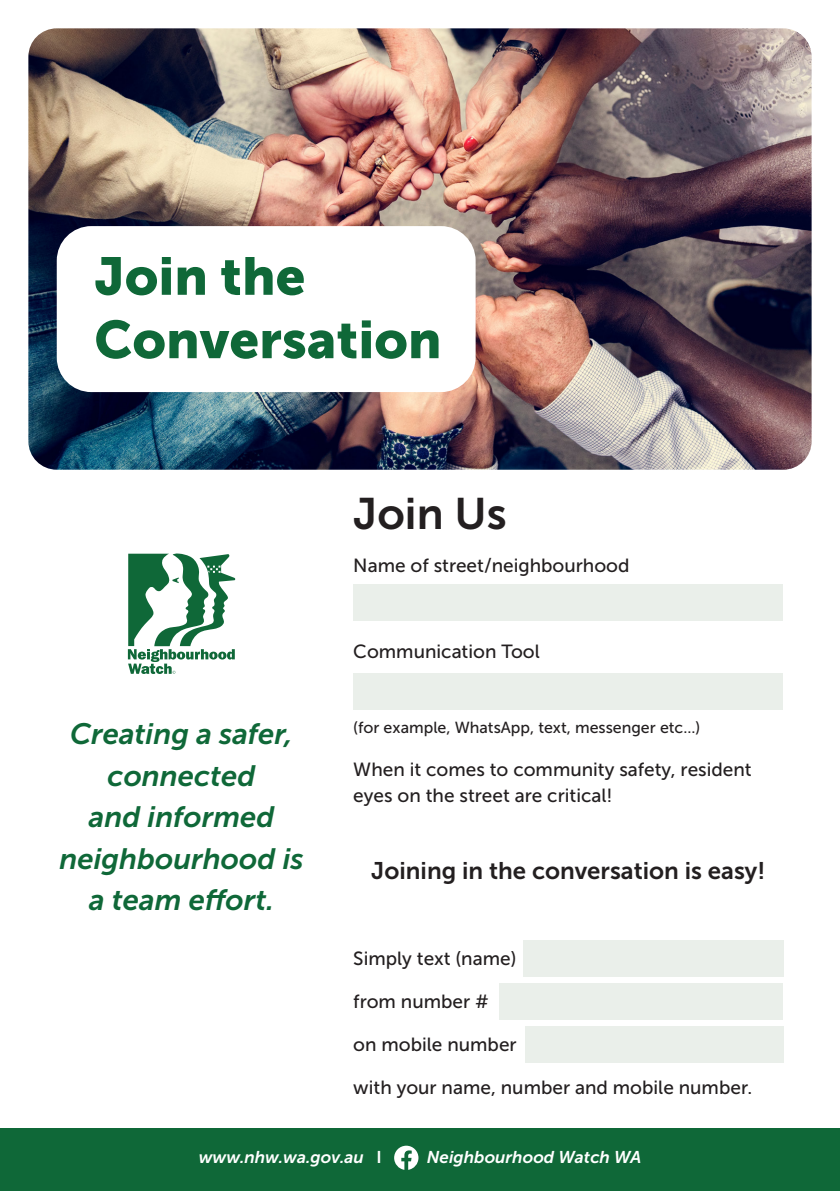
<style>
.page{position:relative;width:840px;height:1191px;background:#fff}
.page>*{position:absolute;margin:0;border:0;box-sizing:border-box;transform-origin:0 0}
.t1{font:52.8px/63.4px "Museo Sans 900";color:#0f6838}
.t2{font:44px "Museo Sans 700";color:#231f20}
.t3{font:italic 29.4px/41.6px "Museo Sans 700";color:#0f6838;text-align:center}
.t4{font:24px "Museo Sans 700";color:#231f20}
.t5{font:19px/26px "Museo Sans 500";color:#231f20}
.t6{font:italic 17px "Museo Sans 700";color:#fff}
.t7{font:16px "Museo Sans 500";color:#231f20}
.s1{font-style:normal}
</style>
<div class="page">
<div style="left:353px;top:583px;width:429px;height:37px;background:#eaefea"></div>
<div style="left:353px;top:672px;width:429px;height:37px;background:#eaefea"></div>
<div style="left:522px;top:940px;width:260px;height:37px;background:#eaefea"></div>
<div style="left:499px;top:983px;width:283px;height:37px;background:#eaefea"></div>
<div style="left:524px;top:1026px;width:258px;height:37px;background:#eaefea"></div>
<img style="left:28px;top:28px;width:783px;height:442px">
<svg style="left:128px;top:553px;width:107px;height:121px"></svg>
<div style="left:57px;top:226px;width:418px;height:166px;background:#fff;border-radius:35px"></div>
<div style="left:0;top:1128px;width:839px;height:63px;background:#0f6838"></div>
<svg style="left:394px;top:1145px;width:24px;height:24px"></svg>
<p class="t1" style="left:94px;top:244px;width:348px">Join the<br>Conversation</p>
<p class="t2" style="left:353px;top:489px;width:155px">Join Us</p>
<p class="t5" style="left:353px;top:552px;width:278px">Name of street/neighbourhood</p>
<p class="t3" style="left:59px;top:713px;width:246px">Creating a safer, connected<br>and informed neighbourhood is a team effort.</p>
<p class="t5" style="left:353px;top:638px;width:188px">Communication Tool</p>
<p class="t7" style="left:353px;top:718px;width:348px">(for example, WhatsApp, text, messenger etc...)</p>
<p class="t5" style="left:353px;top:756px;width:400px">When it comes to community safety, resident eyes on the street are critical!</p>
<p class="t4" style="left:371px;top:857px;width:395px">Joining in the conversation is easy!</p>
<p class="t5" style="left:353px;top:945px;width:165px">Simply text (name)</p>
<p class="t5" style="left:353px;top:988px;width:137px">from number #</p>
<p class="t5" style="left:353px;top:1031px;width:165px">on mobile number</p>
<p class="t5" style="left:353px;top:1074px;width:400px">with your name, number and mobile number.</p>
<p class="t6" style="left:198px;top:1147px;width:184px">www.nhw.wa.gov.au <span class="s1">I</span></p>
<p class="t6" style="left:426px;top:1147px;width:216px">Neighbourhood Watch WA</p>
</div>
